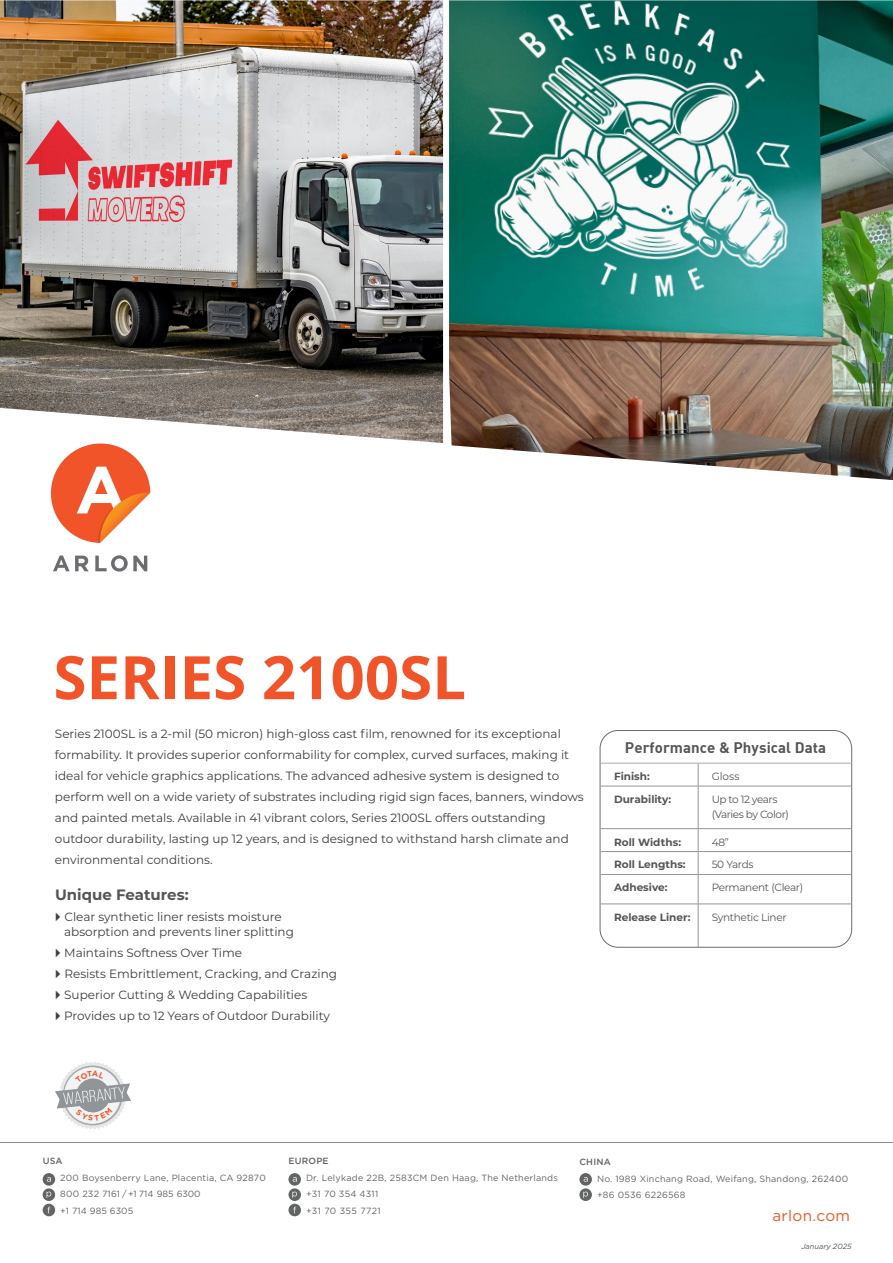
<style>
.page{position:relative;width:893px;height:1263px;background:#fff}
.page>*{position:absolute;margin:0;border:0;box-sizing:border-box;transform-origin:0 0}
.t1{font:700 60px "Open Sans";color:#f05428}
.t2{font:15.3px "Gotham";letter-spacing:.025em;color:#f15629}
.t3{font:15px "DIN Bold";letter-spacing:.005em;color:#545557}
.t4{font:700 15px "Montserrat";color:#545557}
.t5{font:12px/21px "Montserrat";color:#3e3e3f}
.t6{font:10.5px "Montserrat";letter-spacing:-.03em;color:#545557}
.t7{font:700 10.5px "Montserrat";color:#545557}
.t8{font:9px/16.5px "Gotham";letter-spacing:.025em;color:#626465}
.t9{font:500 9px "Gotham";letter-spacing:.025em;color:#626465}
.t10{font:italic 7.5px "Gotham";color:#545557}
.s1{font-family:"Arial"}
</style>
<div class="page">
<hr style="left:0;top:1142px;width:893px;height:1px;background:#8a8c8f">
<div style="left:43px;top:1173px;width:12px;height:13px;background:#626465;border-radius:50%"></div>
<svg style="left:47px;top:1177px;width:4px;height:5px"></svg>
<svg style="left:43px;top:1204px;width:12px;height:12px"></svg>
<svg style="left:43px;top:1188px;width:12px;height:13px"></svg>
<svg style="left:47px;top:1191px;width:4px;height:7px"></svg>
<div style="left:288px;top:1173px;width:13px;height:13px;background:#626465;border-radius:50%"></div>
<svg style="left:293px;top:1177px;width:4px;height:5px"></svg>
<svg style="left:288px;top:1204px;width:13px;height:12px"></svg>
<svg style="left:288px;top:1188px;width:13px;height:13px"></svg>
<svg style="left:292px;top:1191px;width:5px;height:7px"></svg>
<svg style="left:579px;top:1173px;width:13px;height:13px"></svg>
<svg style="left:584px;top:1177px;width:4px;height:5px"></svg>
<svg style="left:579px;top:1188px;width:13px;height:13px"></svg>
<svg style="left:583px;top:1191px;width:5px;height:7px"></svg>
<div style="left:600px;top:730px;width:252px;height:217px;border:1px solid #6c6d70;border-radius:18px"></div>
<svg style="left:698px;top:764px;width:1px;height:22px"></svg>
<hr style="left:601px;top:786px;width:97px;height:1px;background:#939598">
<hr style="left:698px;top:786px;width:153px;height:1px;background:#939598">
<hr style="left:698px;top:786px;width:1px;height:42px;background:#939598">
<hr style="left:601px;top:828px;width:97px;height:1px;background:#939598">
<hr style="left:698px;top:828px;width:153px;height:1px;background:#939598">
<hr style="left:601px;top:851px;width:97px;height:1px;background:#939598">
<hr style="left:698px;top:851px;width:153px;height:1px;background:#939598">
<hr style="left:601px;top:874px;width:97px;height:1px;background:#939598">
<hr style="left:698px;top:874px;width:153px;height:1px;background:#939598">
<svg style="left:698px;top:829px;width:1px;height:75px"></svg>
<hr style="left:601px;top:763px;width:97px;height:1px;background:#aaabaf">
<hr style="left:698px;top:763px;width:153px;height:1px;background:#aaabaf">
<hr style="left:601px;top:904px;width:97px;height:1px;background:#939598">
<hr style="left:698px;top:904px;width:153px;height:1px;background:#939598">
<hr style="left:698px;top:904px;width:1px;height:44px;background:#939598">
<svg style="left:53px;top:555px;width:36px;height:16px"></svg>
<svg style="left:95px;top:555px;width:52px;height:17px"></svg>
<svg style="left:51px;top:443px;width:99px;height:100px"></svg>
<img style="left:0;top:0;width:443px;height:443px">
<img style="left:449px;top:0;width:444px;height:480px">
<svg style="left:55px;top:1062px;width:76px;height:67px"></svg>
<p class="t1" style="left:53px;top:636px;width:414px">SERIES 2100SL</p>
<p class="t5" style="left:55px;top:723px;width:530px">Series 2100SL is a 2-mil (50 micron) high-gloss cast film, renowned for its exceptional formability. It provides superior conformability for complex, curved surfaces, making it ideal for vehicle graphics applications. The advanced adhesive system is designed to perform well on a wide variety of substrates including rigid sign faces, banners, windows and painted metals. Available in 41 vibrant colors, Series 2100SL offers outstanding outdoor durability, lasting up 12 years, and is designed to withstand harsh climate and environmental conditions.</p>
<p class="t4" style="left:55px;top:883px;width:135px">Unique Features:</p>
<p class="t5" style="left:55px;top:905px;width:228px"><span class="s1">►</span> Clear synthetic liner resists moisture</p>
<p class="t5" style="left:64px;top:920px;width:231px">absorption and prevents liner splitting</p>
<p class="t5" style="left:55px;top:941px;width:188px"><span class="s1">►</span> Maintains Softness Over Time</p>
<p class="t5" style="left:55px;top:962px;width:283px"><span class="s1">►</span> Resists Embrittlement, Cracking, and Crazing</p>
<p class="t5" style="left:55px;top:983px;width:254px"><span class="s1">►</span> Superior Cutting &amp; Wedding Capabilities</p>
<p class="t5" style="left:55px;top:1004px;width:276px"><span class="s1">►</span> Provides up to 12 Years of Outdoor Durability</p>
<p class="t3" style="left:625px;top:737px;width:203px">Performance &amp; Physical Data</p>
<p class="t7" style="left:614px;top:769px;width:37px">Finish:</p>
<p class="t6" style="left:712px;top:769px;width:29px">Gloss</p>
<p class="t7" style="left:614px;top:792px;width:59px">Durability:</p>
<p class="t6" style="left:712px;top:792px;width:67px">Up to 12 years</p>
<p class="t6" style="left:712px;top:807px;width:79px">(Varies by Color)</p>
<p class="t7" style="left:614px;top:834px;width:69px">Roll Widths:</p>
<p class="t6" style="left:712px;top:834px;width:19px">48”</p>
<p class="t7" style="left:614px;top:857px;width:73px">Roll Lengths:</p>
<p class="t6" style="left:712px;top:857px;width:43px">50 Yards</p>
<p class="t7" style="left:614px;top:880px;width:55px">Adhesive:</p>
<p class="t6" style="left:712px;top:880px;width:93px">Permanent (Clear)</p>
<p class="t7" style="left:614px;top:909px;width:78px">Release Liner:</p>
<p class="t6" style="left:712px;top:910px;width:76px">Synthetic Liner</p>
<p class="t9" style="left:43px;top:1155px;width:21px">USA</p>
<p class="t8" style="left:60px;top:1169px;width:207px">200 Boysenberry Lane, Placentia, CA 92870<br>800 232 7161 / +1 714 985 6300<br>+1 714 985 6305</p>
<p class="t9" style="left:288px;top:1155px;width:42px">EUROPE</p>
<p class="t8" style="left:306px;top:1169px;width:253px">Dr. Lelykade 22B, 2583CM Den Haag, The Netherlands +31 70 354 4311<br>+31 70 355 7721</p>
<p class="t9" style="left:579px;top:1156px;width:33px">CHINA</p>
<p class="t8" style="left:597px;top:1170px;width:253px">No. 1989 Xinchang Road, Weifang, Shandong, 262400 +86 0536 6226568</p>
<p class="t2" style="left:772px;top:1206px;width:79px">arlon.com</p>
<p class="t10" style="left:801px;top:1241px;width:52px">January 2025</p>
</div>
